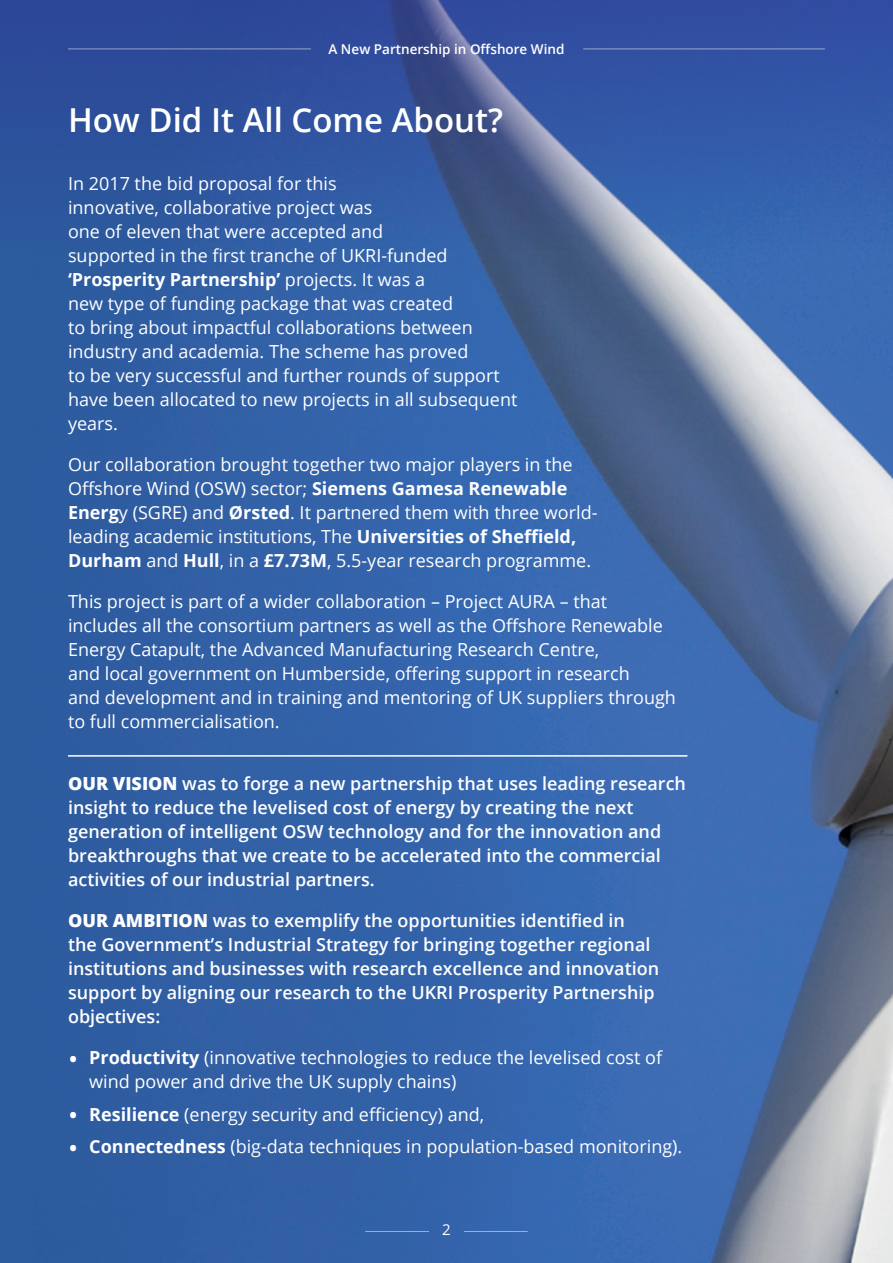
<style>
.page{position:relative;width:893px;height:1263px;background:#fff}
.page>*{position:absolute;margin:0;border:0;box-sizing:border-box;transform-origin:0 0}
.t1{font:600 33px "Open Sans";color:#fff}
.Body{font:18px/24px "Open Sans";color:#fff}
.Body-2{font:600 18px/24px "Open Sans";color:#fff}
.Body-3{font:15px "Open Sans";color:#fff}
.t2{font:600 13.5px "Open Sans";color:#fff}
.s1{font-weight:700}
.s2{font-weight:800}
.s3{font-size:27px}
</style>
<div class="page">
<img style="left:0;top:251px;width:893px;height:1012px">
<svg style="left:0;top:0;width:893px;height:251px;background:#35579f"></svg>
<hr style="left:68px;top:49px;width:243px;height:1px;background:#fff">
<hr style="left:583px;top:49px;width:242px;height:1px;background:#fff">
<hr style="left:365px;top:1231px;width:64px;height:1px;background:#fff">
<hr style="left:464px;top:1231px;width:64px;height:1px;background:#fff">
<hr style="left:68px;top:755px;width:619px;height:2px;background:#fff">
<p class="t2" style="left:329px;top:39px;width:237px">A New Partnership in Offshore Wind</p>
<p class="t1" style="left:68px;top:97px;width:437px">How Did It All Come About?</p>
<p class="Body" style="left:68px;top:171px;width:451px">In 2017 the bid proposal for this<br>innovative, collaborative project was<br>one of eleven that were accepted and<br>supported in the first tranche of UKRI-funded <span class="s1">‘Prosperity Partnership’</span> projects. It was a<br>new type of funding package that was created<br>to bring about impactful collaborations between industry and academia. The scheme has proved<br>to be very successful and further rounds of support have been allocated to new projects in all subsequent years.</p>
<p class="Body" style="left:68px;top:452px;width:531px">Our collaboration brought together two major players in the Offshore Wind (OSW) sector; <span class="s1">Siemens Gamesa Renewable Energ</span>y (SGRE) and <span class="s1">Ørsted</span>. It partnered them with three world&shy;leading academic institutions, The <span class="s1">Universities of Sheffield, Durham</span> and <span class="s1">Hull</span>, in a <span class="s1">£7.73M</span>, 5.5-year research programme.</p>
<p class="Body" style="left:68px;top:589px;width:609px">This project is part of a wider collaboration – Project AURA – that includes all the consortium partners as well as the Offshore Renewable Energy Catapult, the Advanced Manufacturing Research Centre,<br>and local government on Humberside, offering support in research<br>and development and in training and mentoring of UK suppliers through to full commercialisation.</p>
<p class="Body-2" style="left:68px;top:771px;width:619px"><span class="s2">OUR VISION</span> was to forge a new partnership that uses leading research insight to reduce the levelised cost of energy by creating the next generation of intelligent OSW technology and for the innovation and breakthroughs that we create to be accelerated into the commercial activities of our industrial partners.</p>
<p class="Body-2" style="left:68px;top:908px;width:593px"><span class="s2">OUR AMBITION</span> was to exemplify the opportunities identified in<br>the Government’s Industrial Strategy for bringing together regional institutions and businesses with research excellence and innovation support by aligning our research to the UKRI Prosperity Partnership objectives:</p>
<p class="Body" style="left:89px;top:1045px;width:574px;text-indent:-21px"><span class="s3">•</span> <span class="s1">Productivity</span> (innovative technologies to reduce the levelised cost of wind power and drive the UK supply chains)</p>
<p class="Body" style="left:68px;top:1101px;width:418px"><span class="s3">•</span> <span class="s1">Resilience</span> (energy security and efficiency) and,</p>
<p class="Body" style="left:68px;top:1134px;width:616px"><span class="s3">•</span> <span class="s1">Connectedness</span> (big-data techniques in population-based monitoring).</p>
<p class="Body-3" style="left:442px;top:1219px;width:10px">2</p>
</div>
